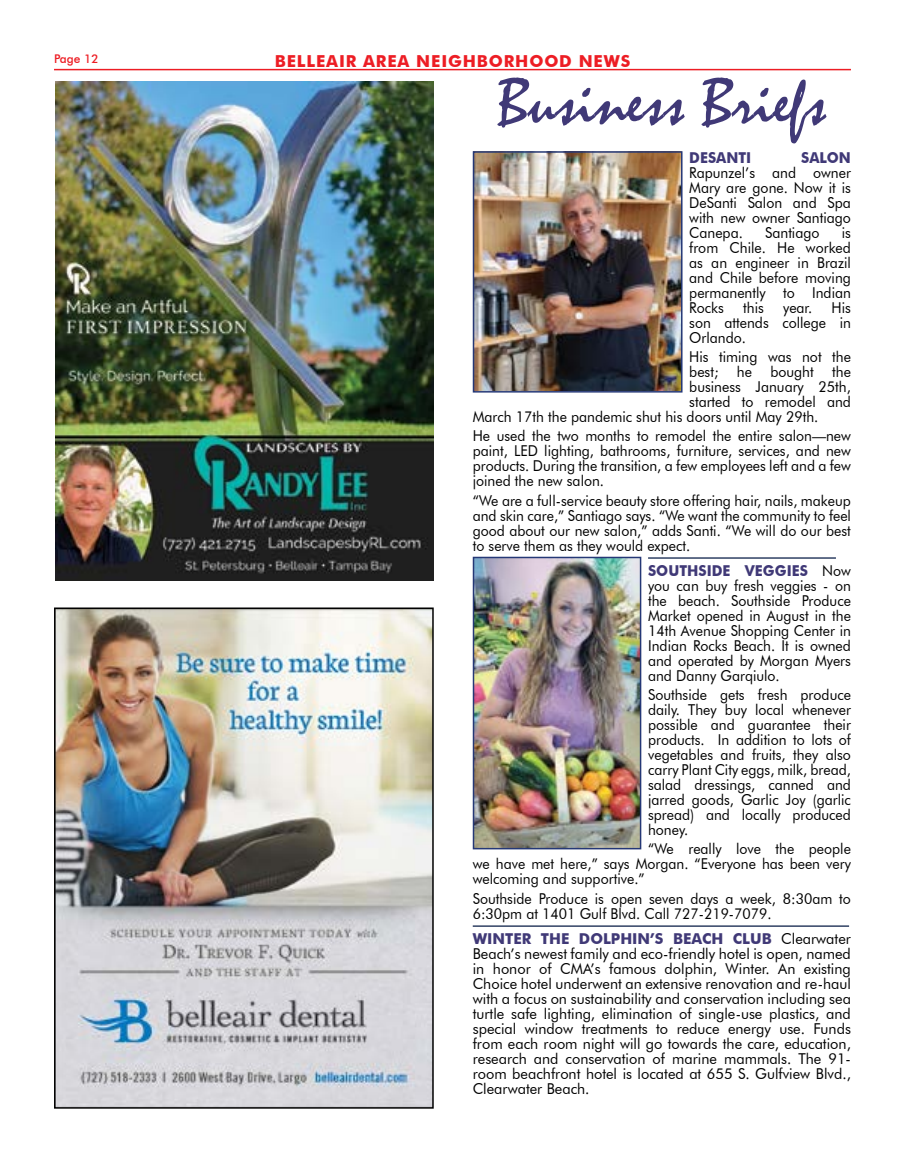
<style>
.page{position:relative;width:905px;height:1161px;background:#fff}
.page>*{position:absolute;margin:0;border:0;box-sizing:border-box;transform-origin:0 0}
.t1{font:67.5px "Mistral";color:#403977}
.t2{font:700 16.5px "Futura BT";letter-spacing:.05em;color:#ed1d24}
.t3{font:15px/15px "Futura BT";color:#000;text-align:justify;scale:.94 1}
.t4{font:15px/15px "Futura BT";color:#000;text-align:justify}
.t5{font:700 15px "Futura BT";color:#403977;scale:.94 1}
.t6{font:500 12px "Futura BT";color:#ed1d24}
.s1{font-weight:700;color:#403977}
</style>
<div class="page">
<hr style="left:54px;top:69px;width:796px;height:1px;background:#ed1d24">
<img style="left:57px;top:611px;width:374px;height:495px">
<div style="left:54px;top:608px;width:380px;height:501px;border:2px solid #000"></div>
<hr style="left:648px;top:557px;width:188px;height:2px;background:#304164">
<hr style="left:472px;top:925px;width:377px;height:2px;background:#304164">
<img style="left:56px;top:81px;width:377px;height:499px">
<img style="left:475px;top:154px;width:204px;height:236px">
<div style="left:472px;top:151px;width:210px;height:242px;border:2px solid #253876"></div>
<img style="left:475px;top:560px;width:163px;height:286px">
<div style="left:472px;top:557px;width:169px;height:292px;border:2px solid #253876"></div>
<p class="t6" style="left:54px;top:52px;width:46px">Page 12</p>
<p class="t2" style="left:275px;top:51px;width:357px">BELLEAIR AREA NEIGHBORHOOD NEWS</p>
<h1 class="t1" style="left:497px;top:62px;width:330px">Business Briefs</h1>
<p class="t5" style="left:689px;top:148px;width:67px">DESANTI</p>
<p class="t5" style="left:801px;top:148px;width:54px">SALON</p>
<p class="t3" style="left:689px;top:165px;width:173px">Rapunzel’s and owner Mary are gone. Now it is DeSanti Salon and Spa with new owner Santiago Canepa.</p>
<p class="t3" style="left:765px;top:225px;width:59px">Santiago</p>
<p class="t3" style="left:689px;top:225px;width:173px;text-indent:152px">is from Chile. He worked as an engineer in Brazil and Chile before moving permanently to Indian Rocks</p>
<p class="t3" style="left:743px;top:300px;width:23px">this</p>
<p class="t3" style="left:783px;top:300px;width:33px">year.</p>
<p class="t3" style="left:689px;top:300px;width:173px;text-indent:142px">His son attends college in Orlando.</p>
<p class="t3" style="left:689px;top:349px;width:173px">His timing was not the</p>
<p class="t3" style="left:689px;top:364px;width:173px">best; he bought the</p>
<p class="t3" style="left:689px;top:379px;width:173px">business January 25th,</p>
<p class="t3" style="left:689px;top:394px;width:173px">started to remodel and</p>
<p class="t3" style="left:472px;top:409px;width:369px">March 17th the pandemic shut his doors until May 29th.</p>
<p class="t3" style="left:472px;top:428px;width:404px">He used the two months to remodel the entire salon—new paint, LED lighting, bathrooms, furniture, services, and new products. During the transition, a few employees left and a few joined the new salon.</p>
<p class="t3" style="left:472px;top:493px;width:404px">“We are a full-service beauty store offering hair, nails, makeup and skin care,” Santiago says. “We want the community to feel good about our new salon,” adds Santi. “We will do our best to serve them as they would expect.</p>
<p class="t3" style="left:648px;top:563px;width:217px"><span class="s1">SOUTHSIDE VEGGIES</span> Now you can buy fresh veggies - on the beach. Southside Produce Market opened in August in the 14th Avenue Shopping Center in Indian Rocks Beach. It is owned and operated by Morgan Myers and Danny Garqiulo.</p>
<p class="t3" style="left:648px;top:687px;width:217px">Southside gets fresh produce daily. They buy local whenever possible and guarantee their products. In addition to lots of vegetables and fruits, they also carry Plant City eggs, milk, bread, salad dressings, canned and jarred goods, Garlic Joy (garlic spread) and locally produced honey.</p>
<p class="t3" style="left:472px;top:841px;width:404px;text-indent:175px">“We really love the people we have met here,” says Morgan. “Everyone has been very welcoming and supportive.”</p>
<p class="t3" style="left:472px;top:891px;width:404px">Southside Produce is open seven days a week, 8:30am to<br>6:30pm at 1401 Gulf Blvd. Call 727-219-7079.</p>
<p class="t4" style="left:472px;top:931px;width:380px"><span class="s1">WINTER THE DOLPHIN’S BEACH CLUB</span> Clearwater Beach’s newest family and eco-friendly hotel is open, named in honor of CMA’s famous dolphin, Winter. An existing Choice hotel underwent an extensive renovation and re-haul with a focus on sustainability and conservation including sea turtle safe lighting, elimination of single-use plastics, and special window treatments to reduce energy use. Funds from each room night will go towards the care, education, research and conservation of marine mammals. The 91- room beachfront hotel is located at 655 S. Gulfview Blvd., Clearwater Beach.</p>
</div>
